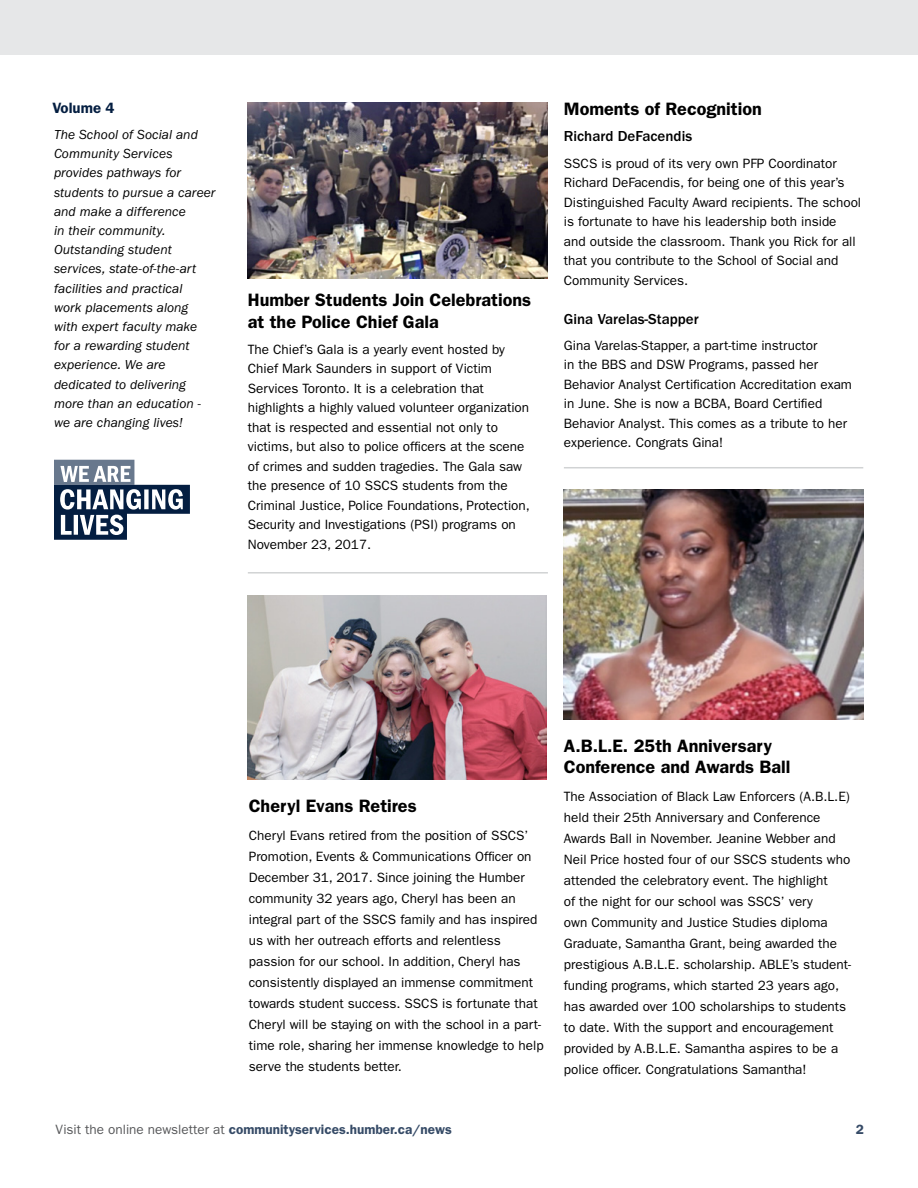
<style>
.page{position:relative;width:918px;height:1188px;background:#fff}
.page>*{position:absolute;margin:0;border:0;box-sizing:border-box;transform-origin:0 0}
.t1{font:600 18px/21.6px "ITC Franklin Gothic Std";color:#000}
.t2{font:500 15px "ITC Franklin Gothic Std";color:#000}
.t3{font:600 15px "ITC Franklin Gothic Std";color:#041e41}
.t4{font:13.5px/21px "ITC Franklin Gothic Std";color:#000}
.t5{font:italic 13.5px/19.2px "ITC Franklin Gothic Std";letter-spacing:.005em;color:#000}
.t6{font:600 13.5px "ITC Franklin Gothic Std";color:#364b67}
.s1{font-weight:400;color:#58595b}
</style>
<div class="page">
<div style="left:0;top:0;width:918px;height:55px;background:#e6e7e8"></div>
<hr style="left:248px;top:572px;width:300px;height:2px;background:#d1d3d4">
<hr style="left:564px;top:467px;width:299px;height:1px;background:#d1d3d4">
<svg style="left:54px;top:460px;width:136px;height:80px"></svg>
<img style="left:564px;top:490px;width:299px;height:230px">
<img style="left:248px;top:595px;width:299px;height:185px">
<img style="left:248px;top:103px;width:300px;height:175px">
<p class="t3" style="left:52px;top:99px;width:64px">Volume 4</p>
<p class="t5" style="left:54px;top:125px;width:163px">The School of Social and<br>Community Services provides pathways for students to pursue a career and make a difference<br>in their community.<br>Outstanding student services, state-of-the-art facilities and practical<br>work placements along with expert faculty make for a rewarding student experience. We are dedicated to delivering more than an education - we are changing lives!</p>
<h1 class="t1" style="left:248px;top:289px;width:285px">Humber Students Join Celebrations at the Police Chief Gala</h1>
<p class="t4" style="left:248px;top:340px;width:284px;line-height:19.5px">The Chief’s Gala is a yearly event hosted by Chief Mark Saunders in support of Victim Services Toronto. It is a celebration that highlights a highly valued volunteer organization that is respected and essential not only to victims, but also to police officers at the scene of crimes and sudden tragedies. The Gala saw the presence of 10 SSCS students from the Criminal Justice, Police Foundations, Protection, Security and Investigations (PSI) programs on November 23, 2017.</p>
<h1 class="t1" style="left:564px;top:98px;width:200px">Moments of Recognition</h1>
<p class="t2" style="left:564px;top:128px;width:130px">Richard DeFacendis</p>
<p class="t4" style="left:564px;top:153px;width:299px;line-height:19.5px">SSCS is proud of its very own PFP Coordinator Richard DeFacendis, for being one of this year’s Distinguished Faculty Award recipients. The school is fortunate to have his leadership both inside and outside the classroom. Thank you Rick for all that you contribute to the School of Social and Community Services.</p>
<p class="t2" style="left:564px;top:310px;width:136px">Gina Varelas-Stapper</p>
<p class="t4" style="left:564px;top:336px;width:290px;line-height:19.5px">Gina Varelas-Stapper, a part-time instructor<br>in the BBS and DSW Programs, passed her Behavior Analyst Certification Accreditation exam in June. She is now a BCBA, Board Certified Behavior Analyst. This comes as a tribute to her experience. Congrats Gina!</p>
<h1 class="t1" style="left:249px;top:796px;width:169px">Cheryl Evans Retires</h1>
<p class="t4" style="left:249px;top:825px;width:296px">Cheryl Evans retired from the position of SSCS’ Promotion, Events &amp; Communications Officer on December 31, 2017. Since joining the Humber community 32 years ago, Cheryl has been an integral part of the SSCS family and has inspired us with her outreach efforts and relentless passion for our school. In addition, Cheryl has consistently displayed an immense commitment towards student success. SSCS is fortunate that Cheryl will be staying on with the school in a part&shy;time role, sharing her immense knowledge to help serve the students better.</p>
<h1 class="t1" style="left:564px;top:735px;width:228px">A.B.L.E. 25th Anniversary<br>Conference and Awards Ball</h1>
<p class="t4" style="left:564px;top:786px;width:289px">The Association of Black Law Enforcers (A.B.L.E) held their 25th Anniversary and Conference Awards Ball in November. Jeanine Webber and Neil Price hosted four of our SSCS students who attended the celebratory event. The highlight<br>of the night for our school was SSCS’ very<br>own Community and Justice Studies diploma Graduate, Samantha Grant, being awarded the prestigious A.B.L.E. scholarship. ABLE’s student&shy;funding programs, which started 23 years ago, has awarded over 100 scholarships to students to date. With the support and encouragement provided by A.B.L.E. Samantha aspires to be a police officer. Congratulations Samantha!</p>
<p class="t6" style="left:56px;top:1121px;width:398px"><span class="s1">Visit the online newsletter at</span> communityservices.humber.ca/news</p>
<p class="t6" style="left:856px;top:1121px;width:10px">2</p>
</div>
